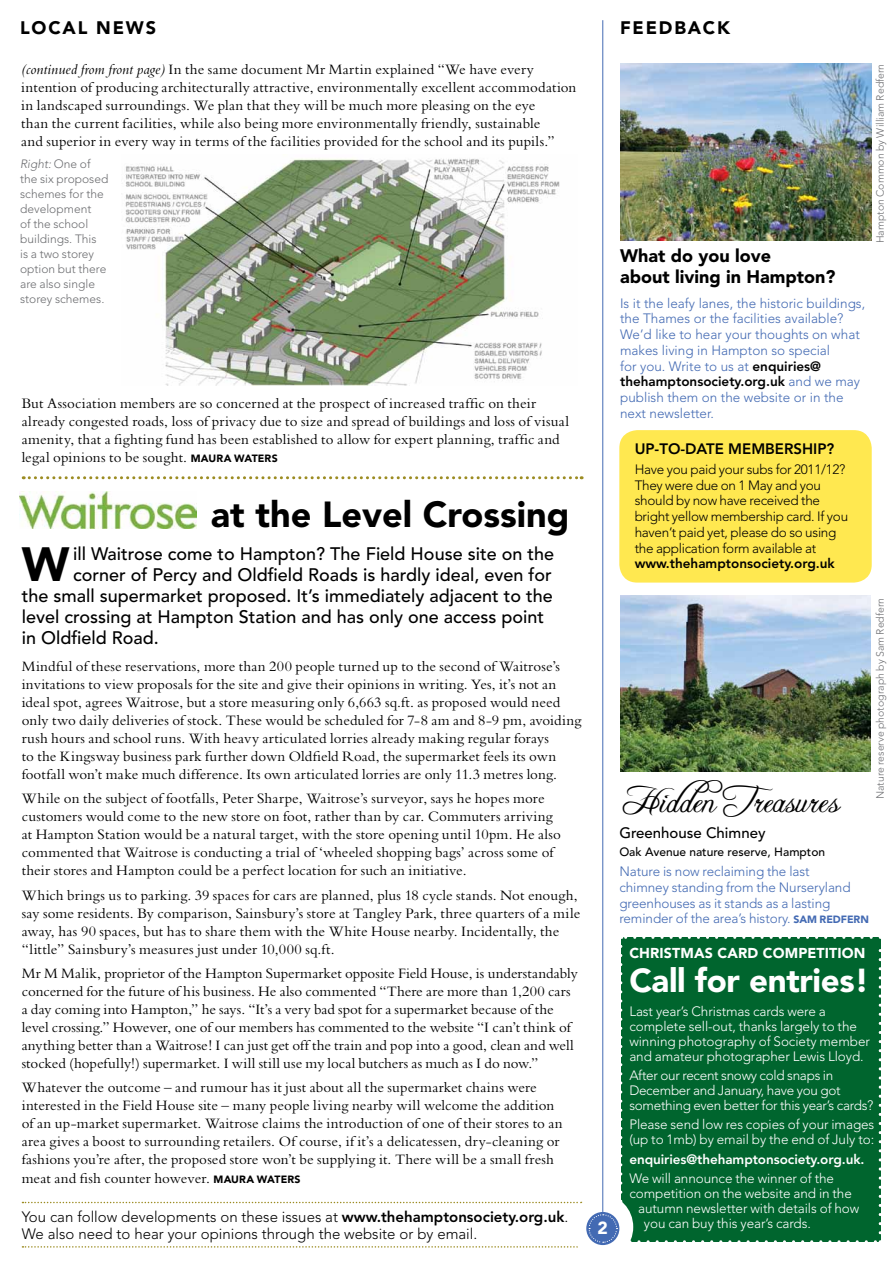
<style>
.page{position:relative;width:893px;height:1263px;background:#fff}
.page>*{position:absolute;margin:0;border:0;box-sizing:border-box;transform-origin:0 0}
.t1{font:900 47.7px "Avenir";color:#000}
.t2{font:900 36px "Avenir";color:#000}
.t3{font:36px "Freebooter Script";color:#000}
.t4{font:900 33px "Avenir";letter-spacing:-.01em;color:#fff}
.t5{font:500 18px "Avenir";color:#000}
.t6{font:900 18px/21px "Avenir";color:#000}
.t7{font:900 18px "Avenir";letter-spacing:.1em;color:#000}
.t8{font:900 17.55px "Avenir";color:#fff}
.t9{font:15px/18px "Bembo";letter-spacing:.01em;color:#000}
.t10{font:300 15px/16.5px "Avenir";color:#000}
.t11{font:800 15px "Avenir";color:#000}
.t12{font:500 15px "Avenir";color:#000}
.t13{font:900 14.25px "Avenir";letter-spacing:.01em;color:#fff}
.t14{font:300 13.5px/15px "Avenir";letter-spacing:-.005em;color:#fff}
.t15{font:300 13.5px/15.8px "Avenir";color:#436ab3}
.t16{font:300 13.5px/15.8px "Avenir";letter-spacing:-.02em;color:#000}
.t17{font:800 13.5px "Avenir";color:#fff}
.t18{font:800 13.5px "Avenir";color:#000}
.t19{font:300 12px/15px "Avenir";color:#6d6e71}
.t20{font:500 12px "Avenir";color:#000}
.t21{font:300 10.5px "Avenir";color:#6d6e71}
.s1{font-style:italic}
.s2{font-family:"Avenir";font-weight:900;font-size:10.5px}
.s3{font-size:45px;color:#fff}
.s4{font-weight:800}
.s5{font-weight:800;color:#000}
.s6{font-weight:900;font-size:10.5px}
</style>
<div class="page">
<svg style="left:22px;top:1202px;width:560px;height:1px"></svg>
<svg style="left:22px;top:1246px;width:556px;height:1px"></svg>
<div style="left:621px;top:937px;width:259px;height:305px;background:#00652e"></div>
<svg style="left:630px;top:1240px;width:251px;height:2px"></svg>
<svg style="left:879px;top:937px;width:2px;height:296px"></svg>
<svg style="left:621px;top:937px;width:250px;height:2px"></svg>
<div style="left:572px;top:1194px;width:61px;height:65px;background:#fff;border-radius:50%"></div>
<img style="left:621px;top:595px;width:250px;height:176px">
<hr style="left:602px;top:20px;width:1px;height:1192px;background:#436ab3">
<img style="left:621px;top:64px;width:250px;height:176px">
<svg style="left:586px;top:1212px;width:33px;height:33px"></svg>
<svg style="left:588px;top:946px;width:34px;height:297px"></svg>
<svg style="left:23px;top:476px;width:559px;height:3px"></svg>
<img style="left:125px;top:158px;width:435px;height:228px">
<div style="left:619px;top:430px;width:253px;height:153px;background:#ffe850;border-radius:18px"></div>
<img style="left:20px;top:491px;width:177px;height:37px">
<p class="t6" style="left:20px;top:17px;width:42px">Local</p>
<p class="t6" style="left:96px;top:17px;width:61px">NEWS</p>
<p class="t7" style="left:620px;top:17px;width:111px">FEEDBACK</p>
<p class="t9" style="left:21px;top:60px;width:557px"><span class="s1">(continued from front page)</span> In the same document Mr Martin explained “We have every intention of producing architecturally attractive, environmentally excellent accommodation in landscaped surroundings. We plan that they will be much more pleasing on the eye<br>than the current facilities, while also being more environmentally friendly, sustainable<br>and superior in every way in terms of the facilities provided for the school and its pupils.”</p>
<p class="t19" style="left:20px;top:157px;width:90px"><span class="s1">Right:</span> One of the six proposed schemes for the development<br>of the school buildings. This<br>is a two storey option but there are also single storey schemes.</p>
<p class="t9" style="left:22px;top:394px;width:549px">But Association members are so concerned at the prospect of increased traffic on their already congested roads, loss of privacy due to size and spread of buildings and loss of visual amenity, that a fighting fund has been established to allow for expert planning, traffic and legal opinions to be sought. <span class="s2">MAURA WATERS</span></p>
<h2 class="t2" style="left:22px;top:492px;width:549px"><span class="s3">Waitrose</span>at the Level Crossing</h2>
<h1 class="t1" style="left:22px;top:536px;width:49px">W</h1>
<p class="t5" style="left:73px;top:544px;width:482px">ill Waitrose come to Hampton? The Field House site on the</p>
<p class="t5" style="left:73px;top:565px;width:480px">corner of Percy and Oldfield Roads is hardly ideal, even for</p>
<p class="t5" style="left:22px;top:586px;width:533px">the small supermarket proposed. It’s immediately adjacent to the</p>
<p class="t5" style="left:22px;top:607px;width:524px">level crossing at Hampton Station and has only one access point</p>
<p class="t5" style="left:22px;top:628px;width:138px">in Oldfield Road.</p>
<p class="t9" style="left:22px;top:657px;width:561px">Mindful of these reservations, more than 200 people turned up to the second of Waitrose’s invitations to view proposals for the site and give their opinions in writing. Yes, it’s not an ideal spot, agrees Waitrose, but a store measuring only 6,663 sq.ft. as proposed would need only two daily deliveries of stock. These would be scheduled for 7-8 am and 8-9 pm, avoiding rush hours and school runs. With heavy articulated lorries already making regular forays<br>to the Kingsway business park further down Oldfield Road, the supermarket feels its own footfall won’t make much difference. Its own articulated lorries are only 11.3 metres long.</p>
<p class="t9" style="left:22px;top:789px;width:541px">While on the subject of footfalls, Peter Sharpe, Waitrose’s surveyor, says he hopes more customers would come to the new store on foot, rather than by car. Commuters arriving at Hampton Station would be a natural target, with the store opening until 10pm. He also commented that Waitrose is conducting a trial of ‘wheeled shopping bags’ across some of their stores and Hampton could be a perfect location for such an initiative.</p>
<p class="t9" style="left:22px;top:886px;width:560px">Which brings us to parking. 39 spaces for cars are planned, plus 18 cycle stands. Not enough, say some residents. By comparison, Sainsbury’s store at Tangley Park, three quarters of a mile away, has 90 spaces, but has to share them with the White House nearby. Incidentally, the “little” Sainsbury’s measures just under 10,000 sq.ft.</p>
<p class="t9" style="left:22px;top:964px;width:558px">Mr M Malik, proprietor of the Hampton Supermarket opposite Field House, is understandably concerned for the future of his business. He also commented “There are more than 1,200 cars a day coming into Hampton,” he says. “It’s a very bad spot for a supermarket because of the level crossing.” However, one of our members has commented to the website “I can’t think of anything better than a Waitrose! I can just get off the train and pop into a good, clean and well stocked (hopefully!) supermarket. I will still use my local butchers as much as I do now.”</p>
<p class="t9" style="left:22px;top:1078px;width:543px">Whatever the outcome – and rumour has it just about all the supermarket chains were interested in the Field House site – many people living nearby will welcome the addition of an up-market supermarket. Waitrose claims the introduction of one of their stores to an area gives a boost to surrounding retailers. Of course, if it’s a delicatessen, dry-cleaning or fashions you’re after, the proposed store won’t be supplying it. There will be a small fresh meat and fish counter however. <span class="s2">MAURA WATERS</span></p>
<p class="t10" style="left:22px;top:1209px;width:548px">You can follow developments on these issues at <span class="s4">www.thehamptonsociety.org.uk</span>.<br>We also need to hear your opinions through the website or by email.</p>
<p class="t8" style="left:598px;top:1218px;width:12px">2</p>
<p class="t6" style="left:620px;top:246px;width:217px">What do you love<br>about living in Hampton?</p>
<p class="t15" style="left:620px;top:295px;width:247px">Is it the leafy lanes, the historic buildings, the Thames or the facilities available?<br>We’d like to hear your thoughts on what makes living in Hampton so special<br>for you. Write to us at <span class="s5">enquiries@ thehamptonsociety.org.uk</span> and we may publish them on the website or in the next newsletter.</p>
<p class="t11" style="left:635px;top:440px;width:72px">UP-To-DATE</p>
<p class="t11" style="left:728px;top:440px;width:12px">MEMBERS</p>
<p class="t11" style="left:802px;top:440px;width:34px">HIP?</p>
<p class="t16" style="left:635px;top:461px;width:215px">Have you paid your subs for 2011/12?<br>They were due on 1 May and you should by now have received the bright yellow membership card. If you haven’t paid yet, please do so using the application form available at</p>
<p class="t18" style="left:635px;top:556px;width:202px">www.thehamptonsociety.org.uk</p>
<p class="t21" style="left:874px;top:243px;width:181px;rotate:-90deg">Hampton Common by William Redfern</p>
<p class="t21" style="left:874px;top:799px;width:203px;rotate:-90deg">Nature reserve photograph by Sam Redfern</p>
<h2 class="t3" style="left:619px;top:778px;width:222px">Hidden Treasures</h2>
<p class="t12" style="left:619px;top:824px;width:148px">Greenhouse Chimney</p>
<p class="t20" style="left:619px;top:845px;width:207px">Oak Avenue nature reserve, Hampton</p>
<p class="t15" style="left:619px;top:864px;width:251px">Nature is now reclaiming the last<br>chimney standing from the Nurseryland greenhouses as it stands as a lasting reminder of the area’s history. <span class="s6">SAM REDFERN</span></p>
<p class="t13" style="left:629px;top:944px;width:46px">Christmas</p>
<p class="t13" style="left:718px;top:944px;width:11px">card</p>
<p class="t13" style="left:763px;top:944px;width:101px">competition</p>
<h3 class="t4" style="left:629px;top:961px;width:241px">Call for entries!</h3>
<p class="t14" style="left:629px;top:1004px;width:242px">Last year’s Christmas cards were a complete sell-out, thanks largely to the winning photography of Society member and amateur photographer Lewis Lloyd.</p>
<p class="t14" style="left:629px;top:1068px;width:246px">After our recent snowy cold snaps in<br>December and January, have you got something even better for this year’s cards?</p>
<p class="t14" style="left:629px;top:1117px;width:247px">Please send low res copies of your images (up to 1mb) by email by the end of July to:</p>
<p class="t17" style="left:629px;top:1151px;width:237px">enquiries@thehamptonsociety.org.uk.</p>
<p class="t14" style="left:629px;top:1171px;width:206px">We will announce the winner of the</p>
<p class="t14" style="left:629px;top:1186px;width:224px">competition on the website and in the</p>
<p class="t14" style="left:638px;top:1201px;width:223px">autumn newsletter with details of how</p>
<p class="t14" style="left:644px;top:1216px;width:169px">you can buy this year’s cards.</p>
</div>
